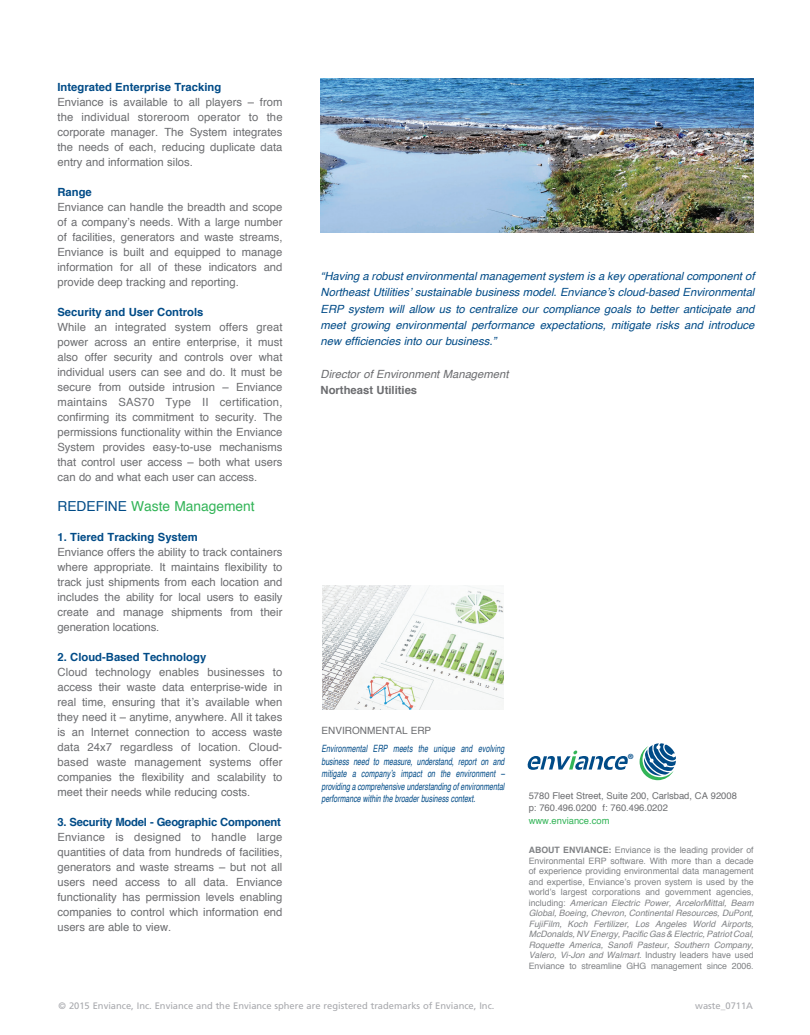
<style>
.page{position:relative;width:810px;height:1035px;background:#fff}
.page>*{position:absolute;margin:0;border:0;box-sizing:border-box;transform-origin:0 0}
.t1{font:13.75px "Helvetica";color:#32b457}
.t2{font:11.25px/15px "Helvetica";color:#6c6d70;text-align:justify}
.t3{font:italic 11.25px/16.2px "Helvetica";color:#004b87;text-align:justify}
.t4{font:700 11.25px "Helvetica";color:#004b87}
.t5{font:700 11.25px "Helvetica";letter-spacing:-.02em;color:#004b87}
.t6{font:italic 11.25px "Helvetica";color:#6c6d70}
.t7{font:700 11.25px "Helvetica";color:#6c6d70}
.t8{font:italic 10px/12.5px "Helvetica";color:#004b87;text-align:justify;scale:.7 1}
.t9{font:10px "Helvetica";color:#6c6d70}
.t10{font:9.38px "Frutiger LT Std";color:#a8a9ad}
.t11{font:9.38px/12.5px "Helvetica";color:#6c6d70}
.t12{font:9.38px "Helvetica";color:#32b457}
.t13{font:8.75px/10.5px "Helvetica";color:#808285;text-align:justify}
.t14{font:700 7.38px "Frutiger";color:#004b87}
.s1{color:#004b87}
.s2{font-weight:700}
.s3{font-style:italic}
</style>
<div class="page">
<svg style="left:528px;top:751px;width:100px;height:19px"></svg>
<svg style="left:640px;top:743px;width:36px;height:37px"></svg>
<img style="left:321px;top:78px;width:433px;height:155px">
<img style="left:322px;top:586px;width:181px;height:124px">
<p class="t4" style="left:57px;top:78px;width:165px">Integrated Enterprise Tracking</p>
<p class="t2" style="left:57px;top:95px;width:227px">Enviance is available to all players – from the individual storeroom operator to the corporate manager. The System integrates the needs of each, reducing duplicate data entry and information silos.</p>
<p class="t4" style="left:57px;top:183px;width:36px">Range</p>
<p class="t2" style="left:57px;top:200px;width:226px">Enviance can handle the breadth and scope of a company’s needs. With a large number of facilities, generators and waste streams, Enviance is built and equipped to manage information for all of these indicators and provide deep tracking and reporting.</p>
<p class="t4" style="left:57px;top:303px;width:147px">Security and User Controls</p>
<p class="t2" style="left:57px;top:320px;width:227px">While an integrated system offers great power across an entire enterprise, it must also offer security and controls over what individual users can see and do. It must be secure from outside intrusion – Enviance maintains SAS70 Type II certification, confirming its commitment to security. The permissions functionality within the Enviance System provides easy-to-use mechanisms that control user access – both what users can do and what each user can access.</p>
<p class="t1" style="left:57px;top:495px;width:199px"><span class="s1">REDEFINE</span> Waste Management</p>
<p class="t4" style="left:57px;top:528px;width:142px">1. Tiered Tracking System</p>
<p class="t2" style="left:57px;top:545px;width:227px">Enviance offers the ability to track containers where appropriate. It maintains flexibility to track just shipments from each location and includes the ability for local users to easily create and manage shipments from their generation locations.</p>
<p class="t4" style="left:57px;top:648px;width:150px">2. Cloud-Based Technology</p>
<p class="t2" style="left:57px;top:665px;width:227px">Cloud technology enables businesses to access their waste data enterprise-wide in real time, ensuring that it’s available when they need it – anytime, anywhere. All it takes is an Internet connection to access waste data 24x7 regardless of location. Cloud&shy;based waste management systems offer companies the flexibility and scalability to meet their needs while reducing costs.</p>
<p class="t5" style="left:57px;top:813px;width:225px">3. Security Model - Geographic Component</p>
<p class="t2" style="left:57px;top:830px;width:227px">Enviance is designed to handle large quantities of data from hundreds of facilities, generators and waste streams – but not all users need access to all data. Enviance functionality has permission levels enabling companies to control which information end users are able to view.</p>
<p class="t3" style="left:321px;top:268px;width:435px">“Having a robust environmental management system is a key operational component of Northeast Utilities’ sustainable business model. Enviance’s cloud-based Environmental ERP system will allow us to centralize our compliance goals to better anticipate and meet growing environmental performance expectations, mitigate risks and introduce new efficiencies into our business.”</p>
<p class="t6" style="left:321px;top:365px;width:189px">Director of Environment Management</p>
<p class="t7" style="left:321px;top:381px;width:98px">Northeast Utilities</p>
<p class="t9" style="left:321px;top:722px;width:111px">ENVIRONMENTAL ERP</p>
<p class="t8" style="left:321px;top:743px;width:263px">Environmental ERP meets the unique and evolving business need to measure, understand, report on and mitigate a company’s impact on the environment – providing a comprehensive understanding of environmental performance within the broader business context.</p>
<p class="t14" style="left:628px;top:752px;width:7px">®</p>
<p class="t11" style="left:529px;top:789px;width:210px">5780 Fleet Street, Suite 200, Carlsbad, CA 92008 p: 760.496.0200 f: 760.496.0202</p>
<p class="t12" style="left:529px;top:813px;width:82px">www.enviance.com</p>
<p class="t13" style="left:529px;top:845px;width:227px"><span class="s2">ABOUT ENVIANCE:</span> Enviance is the leading provider of Environmental ERP software. With more than a decade of experience providing environmental data management and expertise, Enviance’s proven system is used by the world’s largest corporations and government agencies, including: <span class="s3">American Electric Power, ArcelorMittal, Beam Global, Boeing, Chevron, Continental Resources, DuPont, FujiFilm, Koch Fertilizer, Los Angeles World Airports, McDonalds, NV Energy, Pacific Gas &amp; Electric, Patriot Coal, Roquette America, Sanofi Pasteur, Southern Company, Valero, Vi-Jon and Walmart.</span> Industry leaders have used Enviance to streamline GHG management since 2006.</p>
<p class="t10" style="left:59px;top:1000px;width:437px">© 2015 Enviance, Inc. Enviance and the Enviance sphere are registered trademarks of Enviance, Inc.</p>
<p class="t10" style="left:695px;top:1000px;width:59px">waste_0711A</p>
</div>
